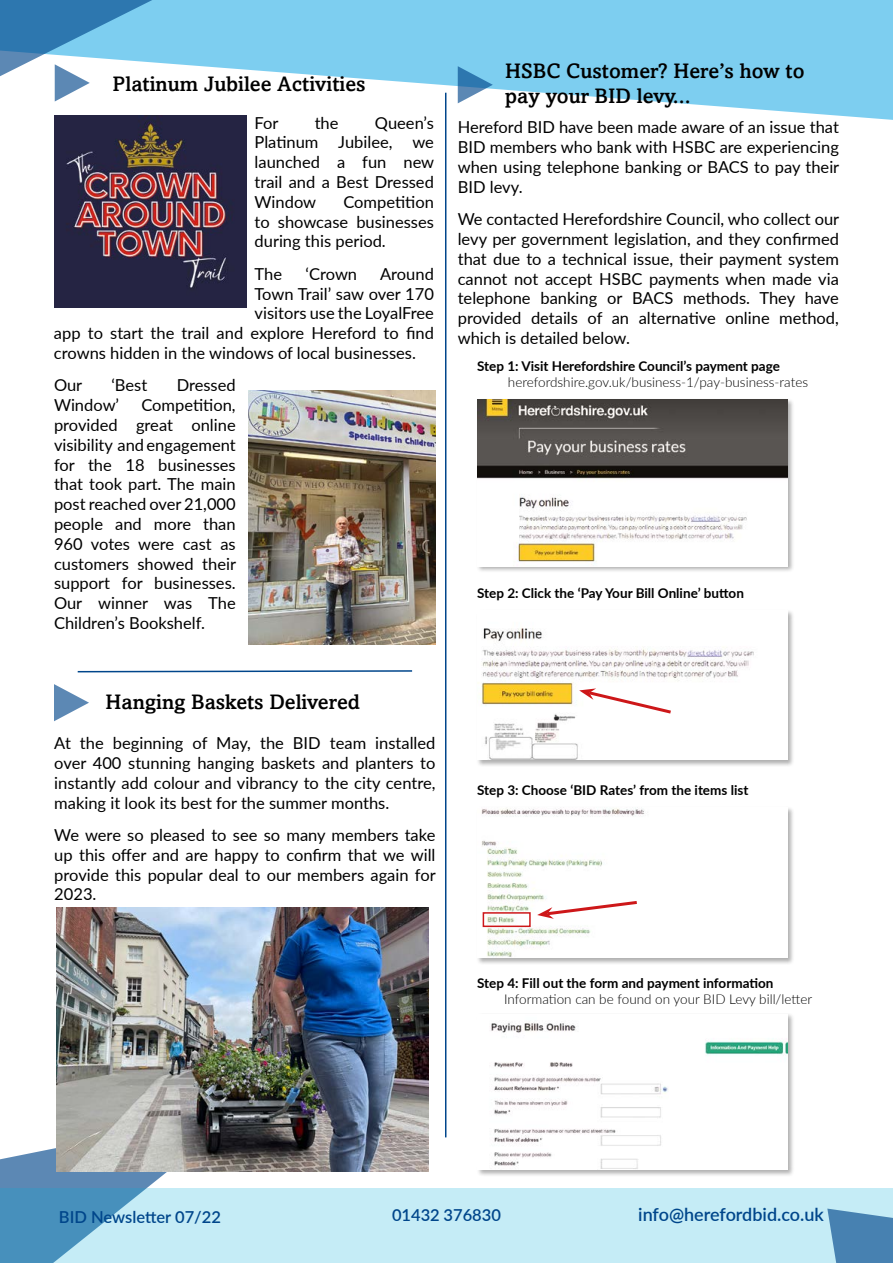
<style>
.page{position:relative;width:893px;height:1263px;background:#fff}
.page>*{position:absolute;margin:0;border:0;box-sizing:border-box;transform-origin:0 0}
.t1{font:500 21px/25.2px "Amasis";color:#000}
.t2{font:600 18px "Lato";color:#00468b}
.t3{font:16.5px/19.8px "Lato";color:#000;text-align:justify}
.t4{font:600 16.5px "Lato";color:#00468b}
.t5{font:700 13.5px "Lato";color:#000}
.t6{font:300 13.5px "Lato";color:#000}
</style>
<div class="page">
<svg style="left:54px;top:0;width:838px;height:120px;fill:#7dcef0"></svg>
<hr style="left:445px;top:93px;width:1px;height:1044px;background:#00468b">
<svg style="left:458px;top:66px;width:35px;height:37px"></svg>
<svg style="left:0;top:1148px;width:244px;height:40px"></svg>
<svg style="left:0;top:1188px;width:893px;height:75px;background:#b6e1ef"></svg>
<svg style="left:827px;top:1208px;width:66px;height:55px;background:#5c92bc"></svg>
<svg style="left:892px;top:0;width:1px;height:120px"></svg>
<svg style="left:0;top:0;width:225px;height:106px"></svg>
<img style="left:54px;top:116px;width:192px;height:191px">
<img style="left:56px;top:908px;width:373px;height:263px">
<svg style="left:54px;top:684px;width:35px;height:37px"></svg>
<svg style="left:77px;top:670px;width:336px;height:3px"></svg>
<img style="left:248px;top:391px;width:187px;height:253px">
<div style="left:476px;top:399px;width:318px;height:174px;background:#000;opacity:.31"></div>
<img style="left:477px;top:399px;width:310px;height:167px">
<div style="left:476px;top:1013px;width:318px;height:164px;background:#000;opacity:.31"></div>
<img style="left:478px;top:1014px;width:309px;height:156px">
<div style="left:476px;top:609px;width:318px;height:157px;background:#000;opacity:.31"></div>
<img style="left:477px;top:610px;width:310px;height:150px">
<svg style="left:579px;top:688px;width:95px;height:28px"></svg>
<div style="left:476px;top:806px;width:318px;height:159px;background:#000;opacity:.31"></div>
<img style="left:477px;top:807px;width:310px;height:151px">
<svg style="left:537px;top:899px;width:103px;height:20px"></svg>
<div style="left:483px;top:912px;width:48px;height:15px;border:2px solid #cd1719"></div>
<p class="t1" style="left:113px;top:71px;width:255px">Platinum Jubilee Activities</p>
<p class="t3" style="left:255px;top:112px;width:181px;text-indent:120px">Queen’s Platinum Jubilee, we launched a fun new trail and a Best Dressed Window</p>
<p class="t3" style="left:255px;top:112px;width:25px">For</p>
<p class="t3" style="left:315px;top:112px;width:25px">the</p>
<p class="t3" style="left:255px;top:191px;width:181px;text-indent:89px">Competition to showcase businesses during this period.</p>
<p class="t3" style="left:255px;top:263px;width:29px">The</p>
<p class="t3" style="left:306px;top:263px;width:53px">‘Crown</p>
<p class="t3" style="left:380px;top:263px;width:55px">Around</p>
<p class="t3" style="left:255px;top:283px;width:181px">Town Trail’ saw over 170</p>
<p class="t3" style="left:255px;top:303px;width:181px">visitors use the LoyalFree</p>
<p class="t3" style="left:54px;top:323px;width:381px">app to start the trail and explore Hereford to find</p>
<p class="t3" style="left:54px;top:342px;width:363px">crowns hidden in the windows of local businesses.</p>
<p class="t3" style="left:54px;top:375px;width:30px">Our</p>
<p class="t3" style="left:111px;top:375px;width:37px">‘Best</p>
<p class="t3" style="left:177px;top:375px;width:60px">Dressed</p>
<p class="t3" style="left:54px;top:395px;width:67px">Window’</p>
<p class="t3" style="left:54px;top:395px;width:184px;text-indent:87px">Competition, provided great online visibility and engagement for the 18 businesses that took part. The main post reached over 21,000 people and more than 960 votes were cast as customers showed their support for businesses.<br>Our winner was The Children’s Bookshelf.</p>
<p class="t1" style="left:505px;top:58px;width:301px">HSBC Customer? Here’s how to pay your BID levy...</p>
<p class="t3" style="left:458px;top:117px;width:383px">Hereford BID have been made aware of an issue that BID members who bank with HSBC are experiencing when using telephone banking or BACS to pay their BID levy.</p>
<p class="t3" style="left:458px;top:209px;width:383px">We contacted Herefordshire Council, who collect our levy per government legislation, and they confirmed that due to a technical issue, their payment system cannot not accept HSBC payments when made via telephone banking or BACS methods. They have provided details of an alternative online method, which is detailed below.</p>
<p class="t5" style="left:477px;top:356px;width:304px">Step 1: Visit Herefordshire Council’s payment page</p>
<p class="t6" style="left:508px;top:373px;width:302px">herefordshire.gov.uk/business-1/pay-business-rates</p>
<p class="t5" style="left:477px;top:583px;width:268px">Step 2: Click the ‘Pay Your Bill Online’ button</p>
<p class="t1" style="left:106px;top:689px;width:256px">Hanging Baskets Delivered</p>
<p class="t3" style="left:54px;top:732px;width:383px">At the beginning of May, the BID team installed over 400 stunning hanging baskets and planters to instantly add colour and vibrancy to the city centre, making it look its best for the summer months.</p>
<p class="t3" style="left:54px;top:824px;width:383px">We were so pleased to see so many members take up this offer and are happy to confirm that we will provide this popular deal to our members again for 2023.</p>
<p class="t5" style="left:477px;top:780px;width:273px">Step 3: Choose ‘BID Rates’ from the items list</p>
<p class="t5" style="left:477px;top:973px;width:298px">Step 4: Fill out the form and payment information</p>
<p class="t6" style="left:504px;top:990px;width:310px">Information can be found on your BID Levy bill/letter</p>
<p class="t4" style="left:59px;top:1205px;width:164px">BID Newsletter 07/22</p>
<p class="t4" style="left:392px;top:1203px;width:110px">01432 376830</p>
<p class="t2" style="left:638px;top:1201px;width:187px">info@herefordbid.co.uk</p>
</div>
